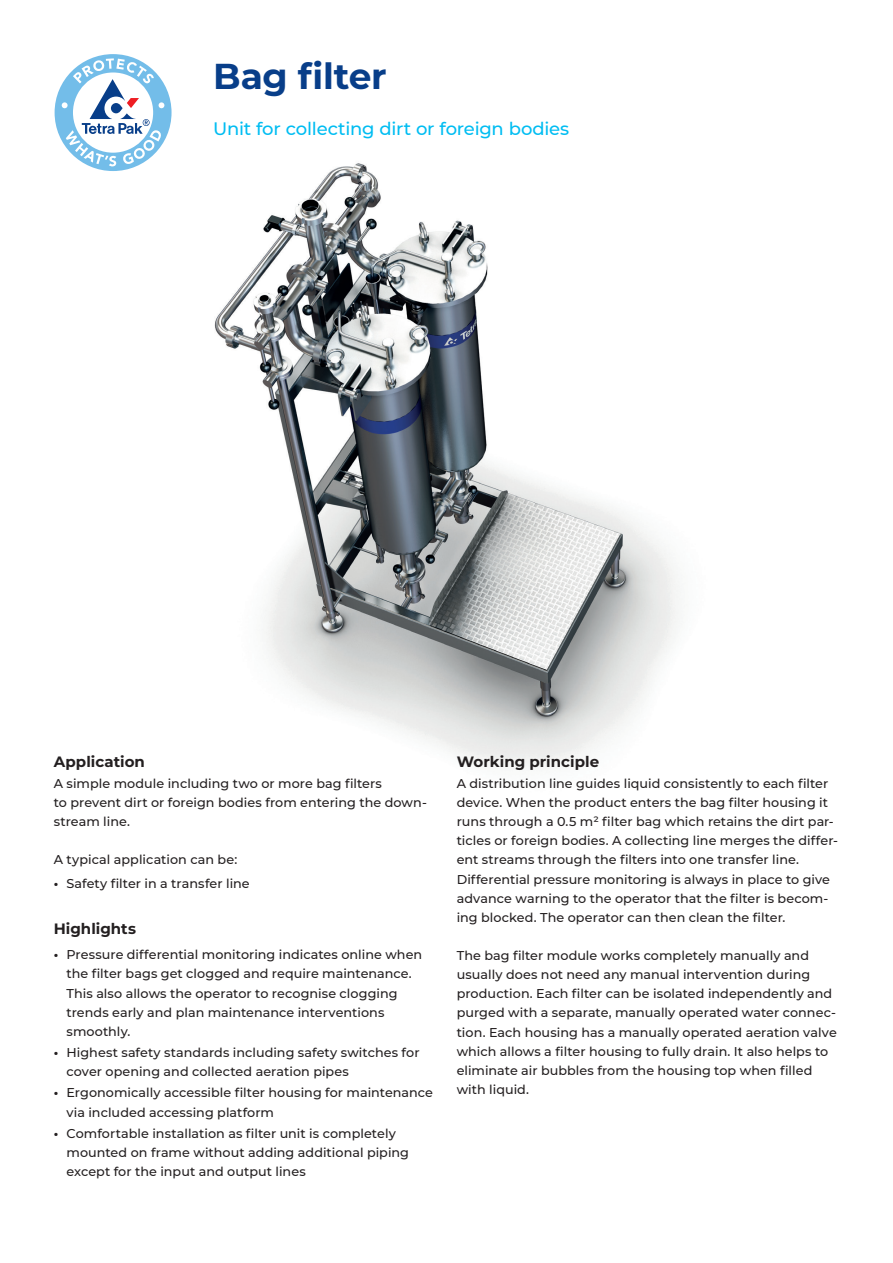
<style>
.page{position:relative;width:893px;height:1263px;background:#fff}
.page>*{position:absolute;margin:0;border:0;box-sizing:border-box;transform-origin:0 0}
.t1{font:100 36px "Montserrat";letter-spacing:-.01em;color:#083e89}
.t2{font:500 18px "Montserrat";letter-spacing:-.01em;color:#01bdf2}
.t3{font:100 15px "Montserrat";color:#231f20}
.t4{font:500 12.75px/19.2px "Montserrat";letter-spacing:.005em;color:#231f20}
.s1{font-weight:100}
</style>
<div class="page">
<svg style="left:55px;top:54px;width:117px;height:117px"></svg>
<img style="left:214px;top:163px;width:465px;height:603px">
<h1 class="t1" style="left:213px;top:52px;width:175px">Bag filter</h1>
<h2 class="t2" style="left:213px;top:116px;width:358px">Unit for collecting dirt or foreign bodies</h2>
<p class="t3" style="left:54px;top:751px;width:93px">Application</p>
<p class="t4" style="left:54px;top:773px;width:375px">A simple module including two or more bag filters<br>to prevent dirt or foreign bodies from entering the down&shy;stream line.</p>
<p class="t4" style="left:54px;top:850px;width:185px">A typical application can be:</p>
<p class="t4" style="left:54px;top:873px;width:197px"><span class="s1">•</span> Safety filter in a transfer line</p>
<p class="t3" style="left:54px;top:918px;width:84px">Highlights</p>
<p class="t4" style="left:67px;top:944px;width:357px;text-indent:-13px"><span class="s1">•</span> Pressure differential monitoring indicates online when the filter bags get clogged and require maintenance.<br>This also allows the operator to recognise clogging trends early and plan maintenance interventions smoothly.</p>
<p class="t4" style="left:67px;top:1042px;width:355px;text-indent:-13px"><span class="s1">•</span> Highest safety standards including safety switches for cover opening and collected aeration pipes</p>
<p class="t4" style="left:67px;top:1083px;width:368px;text-indent:-13px"><span class="s1">•</span> Ergonomically accessible filter housing for maintenance via included accessing platform</p>
<p class="t4" style="left:67px;top:1123px;width:344px;text-indent:-13px"><span class="s1">•</span> Comfortable installation as filter unit is completely mounted on frame without adding additional piping except for the input and output lines</p>
<p class="t3" style="left:457px;top:751px;width:144px">Working principle</p>
<p class="t4" style="left:457px;top:773px;width:383px">A distribution line guides liquid consistently to each filter device. When the product enters the bag filter housing it runs through a 0.5 m² filter bag which retains the dirt par&shy;ticles or foreign bodies. A collecting line merges the differ&shy;ent streams through the filters into one transfer line.<br>Differential pressure monitoring is always in place to give advance warning to the operator that the filter is becom&shy;ing blocked. The operator can then clean the filter.</p>
<p class="t4" style="left:457px;top:945px;width:382px">The bag filter module works completely manually and usually does not need any manual intervention during production. Each filter can be isolated independently and purged with a separate, manually operated water connec&shy;tion. Each housing has a manually operated aeration valve which allows a filter housing to fully drain. It also helps to eliminate air bubbles from the housing top when filled with liquid.</p>
</div>
